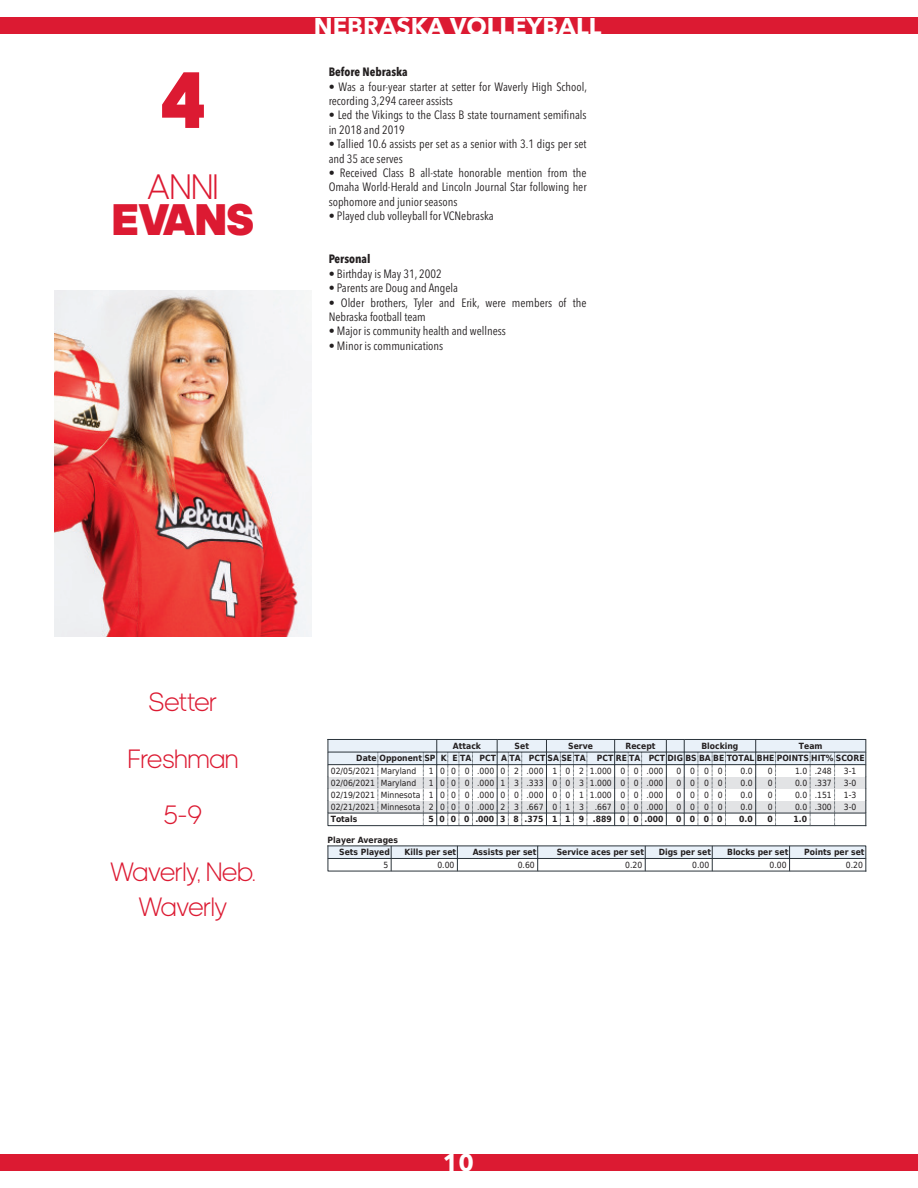
<style>
.page{position:relative;width:918px;height:1188px;background:#fff}
.page>*{position:absolute;margin:0;border:0;box-sizing:border-box;transform-origin:0 0}
.t1{font:900 81px "adineue PRO";color:#dc1a32;scale:.92 1}
.t2{font:900 45px "adineue PRO";color:#dc1a32}
.t3{font:300 36px "adineue PRO";color:#dc1a32}
.t4{font:300 27px "adineue PRO";color:#dc1a32}
.t5{font:700 24px "Avenir Next LT Pro";color:#fff}
.t6{font:condensed 12px/14.4px "Avenir Next LT Pro";color:#231f20}
.t7{font:700 condensed 12px "Avenir Next LT Pro";color:#231f20}
.t8{font:8.55px "DejaVu Sans Condensed";color:#231f20}
.t9{font:700 8.55px/11.7px "DejaVu Sans Condensed";color:#231f20;text-align:center}
</style>
<div class="page">
<div style="left:0;top:1154px;width:918px;height:17px;background:#dc1a32"></div>
<div style="left:0;top:18px;width:918px;height:16px;background:#dc1a32"></div>
<img style="left:55px;top:290px;width:256px;height:346px">
<div style="left:328px;top:846px;width:538px;height:13px;background:#e9f1f9"></div>
<svg style="left:327px;top:739px;width:540px;height:87px"></svg>
<hr style="left:835px;top:825px;width:31px;height:1px;background:#2b343b">
<hr style="left:392px;top:858px;width:65px;height:1px;background:#2b343b">
<hr style="left:392px;top:846px;width:65px;height:1px;background:#2b343b">
<hr style="left:458px;top:858px;width:80px;height:1px;background:#2b343b">
<hr style="left:458px;top:846px;width:80px;height:1px;background:#2b343b">
<hr style="left:538px;top:858px;width:107px;height:1px;background:#2b343b">
<hr style="left:538px;top:846px;width:107px;height:1px;background:#2b343b">
<hr style="left:646px;top:858px;width:66px;height:1px;background:#2b343b">
<hr style="left:646px;top:846px;width:66px;height:1px;background:#2b343b">
<hr style="left:713px;top:858px;width:77px;height:1px;background:#2b343b">
<hr style="left:713px;top:846px;width:77px;height:1px;background:#2b343b">
<svg style="left:327px;top:846px;width:65px;height:26px"></svg>
<svg style="left:457px;top:847px;width:1px;height:23px"></svg>
<hr style="left:392px;top:871px;width:65px;height:1px;background:#2b343b">
<svg style="left:537px;top:847px;width:1px;height:23px"></svg>
<hr style="left:458px;top:871px;width:80px;height:1px;background:#2b343b">
<svg style="left:645px;top:847px;width:1px;height:23px"></svg>
<hr style="left:538px;top:871px;width:107px;height:1px;background:#2b343b">
<svg style="left:712px;top:847px;width:1px;height:23px"></svg>
<hr style="left:646px;top:871px;width:66px;height:1px;background:#2b343b">
<hr style="left:713px;top:871px;width:77px;height:1px;background:#2b343b">
<svg style="left:789px;top:845px;width:78px;height:26px"></svg>
<hr style="left:790px;top:871px;width:76px;height:1px;background:#2b343b">
<p class="t1" style="left:160px;top:51px;width:51px">4</p>
<p class="t3" style="left:148px;top:167px;width:72px">ANNI</p>
<p class="t2" style="left:112px;top:192px;width:143px">EVANS</p>
<h3 class="t5" style="left:314px;top:11px;width:289px">NEBRASKA VOLLEYBALL</h3>
<p class="t7" style="left:329px;top:65px;width:81px">Before Nebraska</p>
<p class="t6" style="left:329px;top:79px;width:260px">• Was a four-year starter at setter for Waverly High School, recording 3,294 career assists</p>
<p class="t6" style="left:329px;top:108px;width:259px">• Led the Vikings to the Class B state tournament semifinals in 2018 and 2019</p>
<p class="t6" style="left:329px;top:137px;width:259px">• Tallied 10.6 assists per set as a senior with 3.1 digs per set and 35 ace serves</p>
<p class="t6" style="left:329px;top:166px;width:260px;text-align:justify">• Received Class B all-state honorable mention from the Omaha World-Herald and Lincoln Journal Star following her sophomore and junior seasons</p>
<p class="t6" style="left:329px;top:209px;width:166px">• Played club volleyball for VCNebraska</p>
<p class="t7" style="left:329px;top:252px;width:43px">Personal</p>
<p class="t6" style="left:329px;top:266px;width:115px">• Birthday is May 31, 2002</p>
<p class="t6" style="left:329px;top:281px;width:131px">• Parents are Doug and Angela</p>
<p class="t6" style="left:329px;top:295px;width:259px">• Older brothers, Tyler and Erik, were members of the<br>Nebraska football team</p>
<p class="t6" style="left:329px;top:324px;width:179px">• Major is community health and wellness</p>
<p class="t6" style="left:329px;top:338px;width:116px">• Minor is communications</p>
<p class="t4" style="left:149px;top:687px;width:70px">Setter</p>
<p class="t4" style="left:128px;top:743px;width:112px">Freshman</p>
<p class="t4" style="left:164px;top:800px;width:40px">5-9</p>
<p class="t4" style="left:110px;top:856px;width:147px">Waverly, Neb.</p>
<p class="t4" style="left:139px;top:892px;width:90px">Waverly</p>
<p class="t9" style="left:453px;top:740px;width:30px">Attack</p>
<p class="t9" style="left:515px;top:740px;width:16px">Set</p>
<p class="t9" style="left:568px;top:740px;width:26px">Serve</p>
<p class="t9" style="left:625px;top:740px;width:32px">Recept</p>
<p class="t9" style="left:701px;top:740px;width:38px">Blocking</p>
<p class="t9" style="left:799px;top:740px;width:25px">Team</p>
<p class="t9" style="left:356px;top:752px;width:231px">Date Opponent SP K E TA PCT A TA PCT SA SE TA</p>
<p class="t9" style="left:597px;top:752px;width:269px">PCT RE TA PCT DIG BS BA BE TOTAL BHE POINTS HIT% SCORE</p>
<p class="t8" style="left:331px;top:763px;width:87px">02/05/2021 Maryland</p>
<p class="t8" style="left:429px;top:763px;width:236px">100 0 .0000 2 .000 1 0 21.000 0 0 .000</p>
<p class="t8" style="left:676px;top:763px;width:48px">0000</p>
<p class="t8" style="left:741px;top:763px;width:14px">0.0</p>
<p class="t8" style="left:768px;top:763px;width:6px">0</p>
<p class="t8" style="left:795px;top:763px;width:38px">1.0 .248</p>
<p class="t8" style="left:844px;top:763px;width:14px">3-1</p>
<p class="t8" style="left:331px;top:775px;width:87px">02/06/2021 Maryland</p>
<p class="t8" style="left:429px;top:775px;width:236px">100 0 .0001 3 .333 0 0 31.000 0 0 .000</p>
<p class="t8" style="left:676px;top:775px;width:48px">0000</p>
<p class="t8" style="left:741px;top:775px;width:14px">0.0</p>
<p class="t8" style="left:768px;top:775px;width:6px">0</p>
<p class="t8" style="left:795px;top:775px;width:38px">0.0 .337</p>
<p class="t8" style="left:844px;top:775px;width:14px">3-0</p>
<p class="t8" style="left:331px;top:787px;width:334px">02/19/2021 Minnesota 1 0 0 0 .000 0 0 .000 0 0 1 1.000 0 0 .000</p>
<p class="t8" style="left:676px;top:787px;width:48px">0000</p>
<p class="t8" style="left:741px;top:787px;width:14px">0.0</p>
<p class="t8" style="left:768px;top:787px;width:6px">0</p>
<p class="t8" style="left:795px;top:787px;width:38px">0.0 .151</p>
<p class="t8" style="left:844px;top:787px;width:14px">1-3</p>
<p class="t8" style="left:331px;top:799px;width:334px">02/21/2021 Minnesota 2 0 0 0 .000 2 3 .667 0 1 3 .667 0 0 .000</p>
<p class="t8" style="left:676px;top:799px;width:48px">0000</p>
<p class="t8" style="left:741px;top:799px;width:14px">0.0</p>
<p class="t8" style="left:768px;top:799px;width:6px">0</p>
<p class="t8" style="left:795px;top:799px;width:38px">0.0 .300</p>
<p class="t8" style="left:844px;top:799px;width:14px">3-0</p>
<p class="t9" style="left:331px;top:813px;width:28px">Totals</p>
<p class="t9" style="left:429px;top:813px;width:236px">500 0.0003 8.375 1 1 9 .889 0 0.000</p>
<p class="t9" style="left:676px;top:813px;width:48px">0000</p>
<p class="t9" style="left:739px;top:813px;width:15px">0.0</p>
<p class="t9" style="left:767px;top:813px;width:7px">0</p>
<p class="t9" style="left:794px;top:813px;width:15px">1.0</p>
<p class="t9" style="left:328px;top:834px;width:72px">Player Averages<br>Sets Played</p>
<p class="t9" style="left:405px;top:846px;width:53px">Kills per set</p>
<p class="t9" style="left:473px;top:846px;width:65px">Assists per set</p>
<p class="t9" style="left:557px;top:846px;width:89px">Service aces per set</p>
<p class="t9" style="left:659px;top:846px;width:54px">Digs per set</p>
<p class="t9" style="left:727px;top:846px;width:63px">Blocks per set</p>
<p class="t9" style="left:804px;top:846px;width:62px">Points per set</p>
<p class="t8" style="left:383px;top:857px;width:6px">5</p>
<p class="t8" style="left:437px;top:857px;width:19px">0.00</p>
<p class="t8" style="left:518px;top:857px;width:19px">0.60</p>
<p class="t8" style="left:625px;top:857px;width:19px">0.20</p>
<p class="t8" style="left:692px;top:857px;width:19px">0.00</p>
<p class="t8" style="left:770px;top:857px;width:19px">0.00</p>
<p class="t8" style="left:846px;top:857px;width:19px">0.20</p>
<h3 class="t5" style="left:443px;top:1148px;width:33px">10</h3>
</div>
